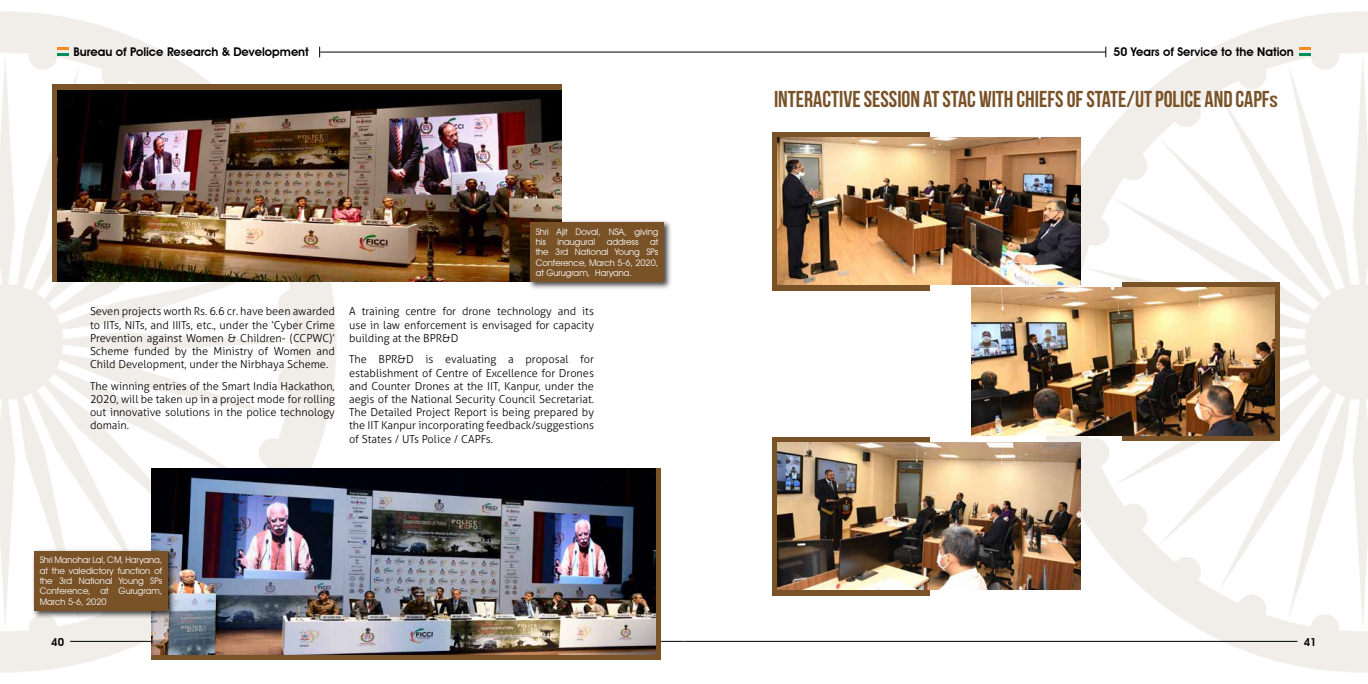
<style>
.page{position:relative;width:1368px;height:684px;background:#fff}
.page>*{position:absolute;margin:0;border:0;box-sizing:border-box;transform-origin:0 0}
.t1{font:23px "Bebas Neue";color:#795228}
.t2{font:600 12px "Avant Garde IT Cby BT";color:#000}
.t3{font:300 11px/13.2px "Aller";color:#000;text-align:justify}
.t4{font:600 11px "Avant Garde IT Cby BT";color:#000}
.t5{font:9px/10.4px "Avant Garde IT Cby BT";color:#fff;text-align:justify}
.s1{font-size:16.1px}
</style>
<div class="page">
<img style="left:0;top:11px;width:352px;height:662px">
<img style="left:1016px;top:11px;width:352px;height:662px">
<hr style="left:70px;top:641px;width:614px;height:1px;background:#000">
<hr style="left:684px;top:641px;width:613px;height:1px;background:#000">
<svg style="left:58px;top:47px;width:11px;height:9px"></svg>
<hr style="left:320px;top:52px;width:364px;height:1px;background:#000">
<svg style="left:1299px;top:47px;width:11px;height:9px"></svg>
<hr style="left:684px;top:52px;width:422px;height:1px;background:#000">
<div style="left:772px;top:132px;width:157px;height:158px;background:#795228"></div>
<div style="left:52px;top:84px;width:510px;height:198px;background:#795228"></div>
<div style="left:151px;top:468px;width:510px;height:192px;background:#795228"></div>
<img style="left:58px;top:90px;width:504px;height:192px">
<img style="left:151px;top:468px;width:504px;height:187px">
<div style="left:527px;top:219px;width:145px;height:71px;background:#000;opacity:.75"></div>
<div style="left:530px;top:222px;width:134px;height:60px;background:#795228"></div>
<div style="left:31px;top:548px;width:145px;height:71px;background:#000;opacity:.75"></div>
<div style="left:34px;top:551px;width:134px;height:59px;background:#795228"></div>
<img style="left:778px;top:137px;width:303px;height:148px">
<div style="left:1123px;top:282px;width:157px;height:159px;background:linear-gradient(to right,#795228,#795228)"></div>
<img style="left:971px;top:288px;width:303px;height:147px">
<div style="left:772px;top:437px;width:157px;height:158px;background:#795228"></div>
<img style="left:778px;top:442px;width:303px;height:148px">
<p class="t2" style="left:74px;top:44px;width:237px">Bureau of Police Research &amp; Development</p>
<p class="t2" style="left:1114px;top:44px;width:182px">50 Years of Service to the Nation</p>
<p class="t3" style="left:90px;top:305px;width:246px">Seven projects worth Rs. 6.6 cr. have been awarded to IITs, NITs, and IIITs, etc., under the ‘Cyber Crime Prevention against Women &amp; Children- (CCPWC)’ Scheme funded by the Ministry of Women and Child Development, under the Nirbhaya Scheme.</p>
<p class="t3" style="left:90px;top:379px;width:246px">The winning entries of the Smart India Hackathon, 2020, will be taken up in a project mode for rolling out innovative solutions in the police technology domain.</p>
<p class="t5" style="left:536px;top:226px;width:124px">Shri Ajit Doval, NSA, giving his</p>
<p class="t5" style="left:536px;top:237px;width:124px;text-indent:114px">at the 3rd National Young SPs Conference, March 5-6, 2020, at Gurugram, Haryana.</p>
<p class="t5" style="left:558px;top:237px;width:39px">inaugural</p>
<p class="t5" style="left:607px;top:237px;width:33px">address</p>
<p class="t3" style="left:349px;top:305px;width:246px">A training centre for drone technology and its use in law enforcement is envisaged for capacity building at the BPR&amp;D</p>
<p class="t3" style="left:349px;top:353px;width:246px">The BPR&amp;D is evaluating a proposal for establishment of Centre of Excellence for Drones and Counter Drones at the IIT, Kanpur, under the aegis of the National Security Council Secretariat.<br>The Detailed Project Report is being prepared by the IIT Kanpur incorporating feedback/suggestions of States / UTs Police / CAPFs.</p>
<p class="t5" style="left:40px;top:555px;width:124px">Shri Manohar Lal, CM, Haryana, at the valedictory function of the 3rd National Young SPs Conference, at Gurugram, March 5-6, 2020</p>
<h1 class="t1" style="left:774px;top:87px;width:506px">INTERACTIVE SESSION AT STAC WITH CHIEFS OF STATE/UT POLICE AND CAPF<span class="s1">S</span></h1>
<p class="t4" style="left:51px;top:635px;width:14px">40</p>
<p class="t4" style="left:1304px;top:635px;width:14px">41</p>
</div>
